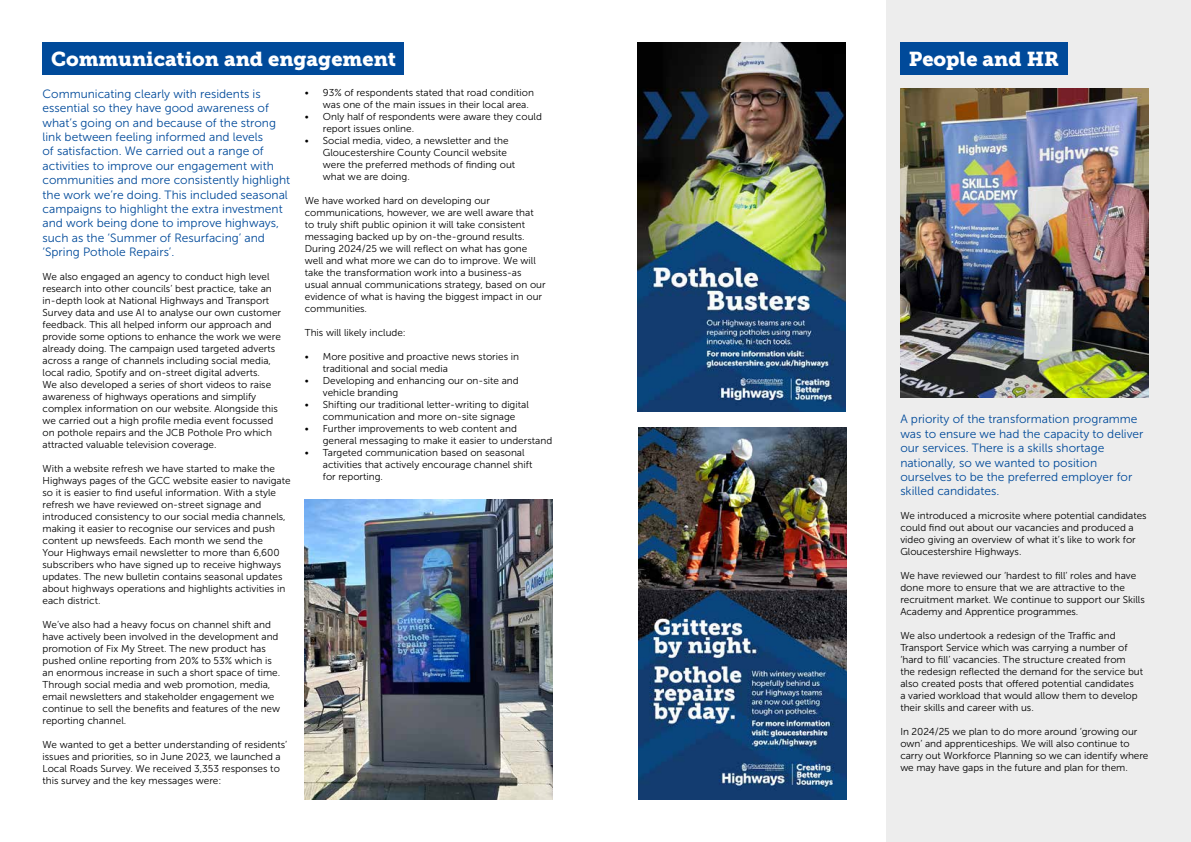
<style>
.page{position:relative;width:1191px;height:842px;background:#fff}
.page>*{position:absolute;margin:0;border:0;box-sizing:border-box;transform-origin:0 0}
.t1{font:20px "Museo Slab 900";color:#fff}
.t2{font:12px/14.4px "Museo Sans 300";color:#004a9a}
.t3{font:10px/12px "Museo Sans 300";color:#000}
</style>
<div class="page">
<div style="left:886px;top:0;width:305px;height:842px;background:#ededed"></div>
<div style="left:900px;top:43px;width:167px;height:32px;background:#004a9a"></div>
<img style="left:900px;top:89px;width:248px;height:308px">
<img style="left:638px;top:43px;width:207px;height:368px">
<img style="left:638px;top:428px;width:208px;height:371px">
<div style="left:43px;top:43px;width:361px;height:32px;background:#004a9a"></div>
<img style="left:305px;top:499px;width:248px;height:300px">
<h1 class="t1" style="left:51px;top:47px;width:346px">Communication and engagement</h1>
<p class="t2" style="left:43px;top:87px;width:249px">Communicating clearly with residents is essential so they have good awareness of what’s going on and because of the strong link between feeling informed and levels<br>of satisfaction. We carried out a range of activities to improve our engagement with communities and more consistently highlight the work we’re doing. This included seasonal campaigns to highlight the extra investment and work being done to improve highways, such as the ‘Summer of Resurfacing’ and ‘Spring Pothole Repairs’.</p>
<p class="t3" style="left:43px;top:271px;width:240px">We also engaged an agency to conduct high level research into other councils’ best practice, take an in-depth look at National Highways and Transport Survey data and use AI to analyse our own customer feedback. This all helped inform our approach and provide some options to enhance the work we were already doing. The campaign used targeted adverts across a range of channels including social media, local radio, Spotify and on-street digital adverts.<br>We also developed a series of short videos to raise awareness of highways operations and simplify complex information on our website. Alongside this we carried out a high profile media event focussed on pothole repairs and the JCB Pothole Pro which attracted valuable television coverage.</p>
<p class="t3" style="left:43px;top:463px;width:250px">With a website refresh we have started to make the Highways pages of the GCC website easier to navigate so it is easier to find useful information. With a style refresh we have reviewed on-street signage and introduced consistency to our social media channels, making it easier to recognise our services and push content up newsfeeds. Each month we send the<br>Your Highways email newsletter to more than 6,600 subscribers who have signed up to receive highways updates. The new bulletin contains seasonal updates about highways operations and highlights activities in each district.</p>
<p class="t3" style="left:43px;top:619px;width:239px">We’ve also had a heavy focus on channel shift and have actively been involved in the development and promotion of Fix My Street. The new product has pushed online reporting from 20% to 53% which is an enormous increase in such a short space of time.<br>Through social media and web promotion, media, email newsletters and stakeholder engagement we continue to sell the benefits and features of the new reporting channel.</p>
<p class="t3" style="left:43px;top:739px;width:246px">We wanted to get a better understanding of residents’ issues and priorities, so in June 2023, we launched a Local Roads Survey. We received 3,353 responses to this survey and the key messages were:</p>
<p class="t3" style="left:323px;top:87px;width:213px;text-indent:-18px">• 93% of respondents stated that road condition was one of the main issues in their local area.</p>
<p class="t3" style="left:323px;top:111px;width:221px;text-indent:-18px">• Only half of respondents were aware they could report issues online.</p>
<p class="t3" style="left:323px;top:135px;width:194px;text-indent:-18px">• Social media, video, a newsletter and the Gloucestershire County Council website were the preferred methods of finding out what we are doing.</p>
<p class="t3" style="left:305px;top:195px;width:242px">We have worked hard on developing our communications, however, we are well aware that to truly shift public opinion it will take consistent messaging backed up by on-the-ground results.<br>During 2024/25 we will reflect on what has gone well and what more we can do to improve. We will take the transformation work into a business-as usual annual communications strategy, based on our evidence of what is having the biggest impact in our communities.</p>
<p class="t3" style="left:305px;top:327px;width:103px">This will likely include:</p>
<p class="t3" style="left:323px;top:351px;width:198px;text-indent:-18px">• More positive and proactive news stories in traditional and social media</p>
<p class="t3" style="left:323px;top:375px;width:197px;text-indent:-18px">• Developing and enhancing our on-site and vehicle branding</p>
<p class="t3" style="left:305px;top:399px;width:225px;text-align:center">• Shifting our traditional letter-writing to digital communication and more on-site signage</p>
<p class="t3" style="left:323px;top:423px;width:231px;text-indent:-18px">• Further improvements to web content and general messaging to make it easier to understand</p>
<p class="t3" style="left:323px;top:447px;width:211px;text-indent:-18px">• Targeted communication based on seasonal activities that actively encourage channel shift for reporting.</p>
<h1 class="t1" style="left:909px;top:47px;width:152px">People and HR</h1>
<p class="t2" style="left:900px;top:412px;width:245px">A priority of the transformation programme was to ensure we had the capacity to deliver our services. There is a skills shortage nationally, so we wanted to position ourselves to be the preferred employer for skilled candidates.</p>
<p class="t3" style="left:900px;top:510px;width:248px">We introduced a microsite where potential candidates could find out about our vacancies and produced a video giving an overview of what it’s like to work for Gloucestershire Highways.</p>
<p class="t3" style="left:900px;top:570px;width:246px">We have reviewed our ‘hardest to fill’ roles and have done more to ensure that we are attractive to the recruitment market. We continue to support our Skills Academy and Apprentice programmes.</p>
<p class="t3" style="left:900px;top:630px;width:244px">We also undertook a redesign of the Traffic and Transport Service which was carrying a number of ‘hard to fill’ vacancies. The structure created from<br>the redesign reflected the demand for the service but also created posts that offered potential candidates<br>a varied workload that would allow them to develop their skills and career with us.</p>
<p class="t3" style="left:900px;top:726px;width:250px">In 2024/25 we plan to do more around ‘growing our own’ and apprenticeships. We will also continue to carry out Workforce Planning so we can identify where we may have gaps in the future and plan for them.</p>
</div>
